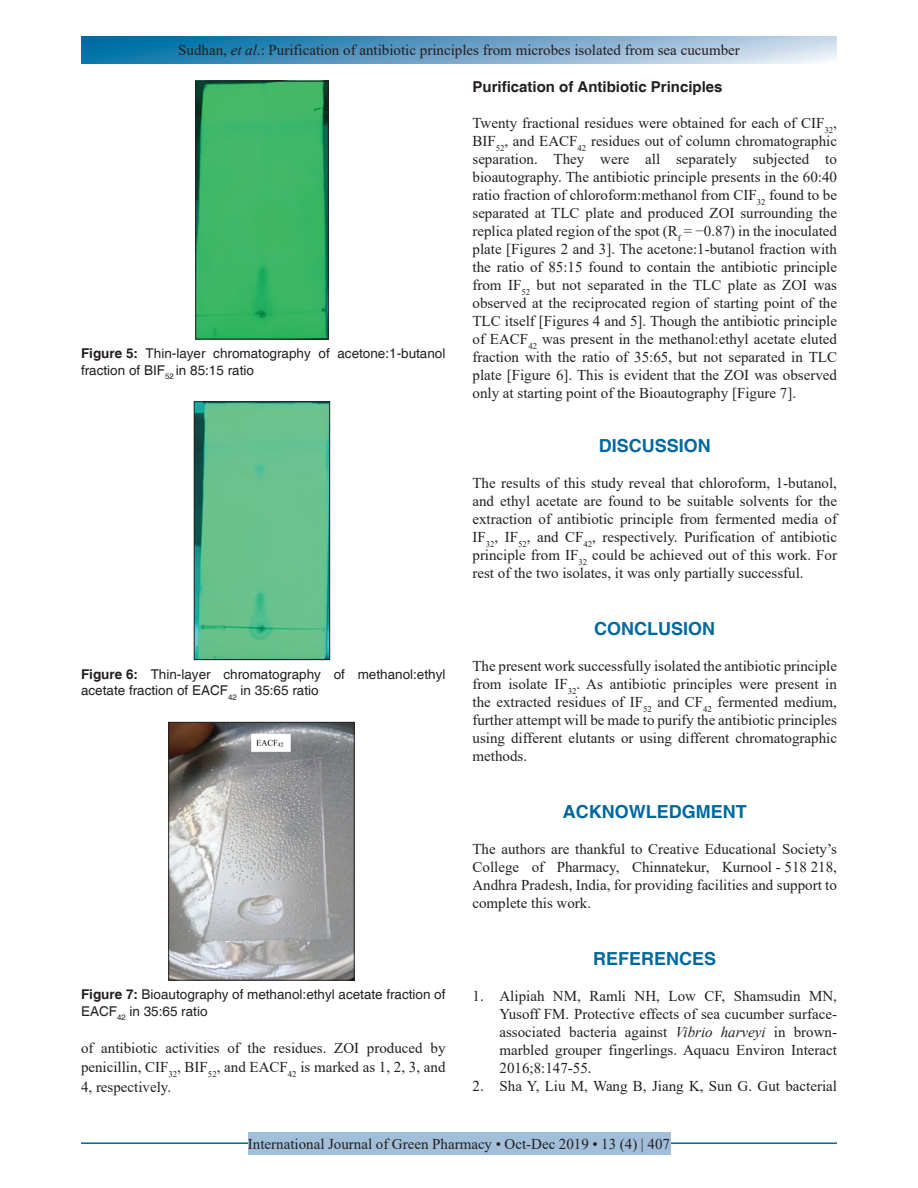
<style>
.page{position:relative;width:918px;height:1188px;background:#fff}
.page>*{position:absolute;margin:0;border:0;box-sizing:border-box;transform-origin:0 0}
.t1{font:700 18px "Helvetica";color:#00689e}
.TX{font:15px/18px "Times New Roman";color:#231f20;text-align:justify}
.REF{font:15px/18px "Times New Roman";color:#231f20;text-align:justify}
.t2{font:700 15px "Helvetica";color:#231f20}
.FGC{font:13.5px/16.5px "Helvetica";color:#231f20}
.s1{font-style:italic}
.s2{font-weight:700}
</style>
<div class="page">
<svg style="left:81px;top:37px;width:756px;height:27px"></svg>
<hr style="left:81px;top:1142px;width:756px;height:2px;background:#00689e">
<div style="left:248px;top:1133px;width:422px;height:22px;background:#a2bfda"></div>
<img style="left:196px;top:404px;width:132px;height:254px">
<div style="left:194px;top:402px;width:136px;height:258px;border:1px solid #231f20"></div>
<img style="left:197px;top:83px;width:129px;height:254px">
<div style="left:195px;top:81px;width:133px;height:258px;border:1px solid #231f20"></div>
<img style="left:170px;top:724px;width:182px;height:254px">
<div style="left:168px;top:722px;width:186px;height:258px;border:1px solid #231f20"></div>
<p class="TX" style="left:178px;top:41px;width:563px">Sudhan, <span class="s1">et al</span>.: Purification of antibiotic principles from microbes isolated from sea cucumber</p>
<p class="FGC" style="left:81px;top:346px;width:366px"><span class="s2">Figure 5:</span> Thin-layer chromatography of acetone:1-butanol fraction of BIF<sub>52</sub> in 85:15 ratio</p>
<p class="FGC" style="left:81px;top:666px;width:366px"><span class="s2">Figure 6:</span> Thin-layer chromatography of methanol:ethyl acetate fraction of EACF<sub>42</sub> in 35:65 ratio</p>
<p class="FGC" style="left:81px;top:987px;width:366px"><span class="s2">Figure 7:</span> Bioautography of methanol:ethyl acetate fraction of<br>EACF<sub>42</sub> in 35:65 ratio</p>
<p class="TX" style="left:81px;top:1038px;width:366px;line-height:19.2px">of antibiotic activities of the residues. ZOI produced by penicillin, CIF<sub>32</sub>, BIF<sub>52</sub>, and EACF<sub>42</sub> is marked as 1, 2, 3, and 4, respectively.</p>
<h2 class="t2" style="left:472px;top:77px;width:252px">Purification of Antibiotic Principles</h2>
<p class="TX" style="left:472px;top:113px;width:366px">Twenty fractional residues were obtained for each of CIF<sub>32</sub>, BIF<sub>52</sub>, and EACF<sub>42</sub> residues out of column chromatographic separation. They were all separately subjected to bioautography. The antibiotic principle presents in the 60:40 ratio fraction of chloroform:methanol from CIF<sub>32</sub> found to be separated at TLC plate and produced ZOI surrounding the replica plated region of the spot (R<sub>f</sub> = −0.87) in the inoculated plate [Figures 2 and 3]. The acetone:1-butanol fraction with the ratio of 85:15 found to contain the antibiotic principle from IF<sub>52</sub> but not separated in the TLC plate as ZOI was observed at the reciprocated region of starting point of the TLC itself [Figures 4 and 5]. Though the antibiotic principle of EACF<sub>42</sub> was present in the methanol:ethyl acetate eluted fraction with the ratio of 35:65, but not separated in TLC plate [Figure 6]. This is evident that the ZOI was observed only at starting point of the Bioautography [Figure 7].</p>
<h1 class="t1" style="left:599px;top:435px;width:114px">DISCUSSION</h1>
<p class="TX" style="left:472px;top:473px;width:366px">The results of this study reveal that chloroform, 1-butanol, and ethyl acetate are found to be suitable solvents for the extraction of antibiotic principle from fermented media of IF<sub>32</sub>, IF<sub>52</sub>, and CF<sub>42</sub>, respectively. Purification of antibiotic principle from IF<sub>32</sub> could be achieved out of this work. For rest of the two isolates, it was only partially successful.</p>
<h1 class="t1" style="left:594px;top:618px;width:122px">CONCLUSION</h1>
<p class="TX" style="left:472px;top:656px;width:366px">The present work successfully isolated the antibiotic principle from isolate IF<sub>32</sub>. As antibiotic principles were present in the extracted residues of IF<sub>52</sub> and CF<sub>42</sub> fermented medium, further attempt will be made to purify the antibiotic principles using different elutants or using different chromatographic methods.</p>
<h1 class="t1" style="left:563px;top:801px;width:185px">ACKNOWLEDGMENT</h1>
<p class="TX" style="left:472px;top:839px;width:366px">The authors are thankful to Creative Educational Society’s College of Pharmacy, Chinnatekur, Kurnool - 518 218, Andhra Pradesh, India, for providing facilities and support to complete this work.</p>
<h1 class="t1" style="left:593px;top:948px;width:125px">REFERENCES</h1>
<p class="REF" style="left:500px;top:986px;width:339px;text-indent:-27px">1. Alipiah NM, Ramli NH, Low CF, Shamsudin MN, Yusoff FM. Protective effects of sea cucumber surface&shy;associated bacteria against <span class="s1">Vibrio harveyi</span> in brown&shy;marbled grouper fingerlings. Aquacu Environ Interact 2016;8:147-55.</p>
<p class="REF" style="left:472px;top:1076px;width:366px">2. Sha Y, Liu M, Wang B, Jiang K, Sun G. Gut bacterial</p>
<p class="TX" style="left:248px;top:1135px;width:424px">International Journal of Green Pharmacy • Oct-Dec 2019 • 13 (4) | 407</p>
</div>
